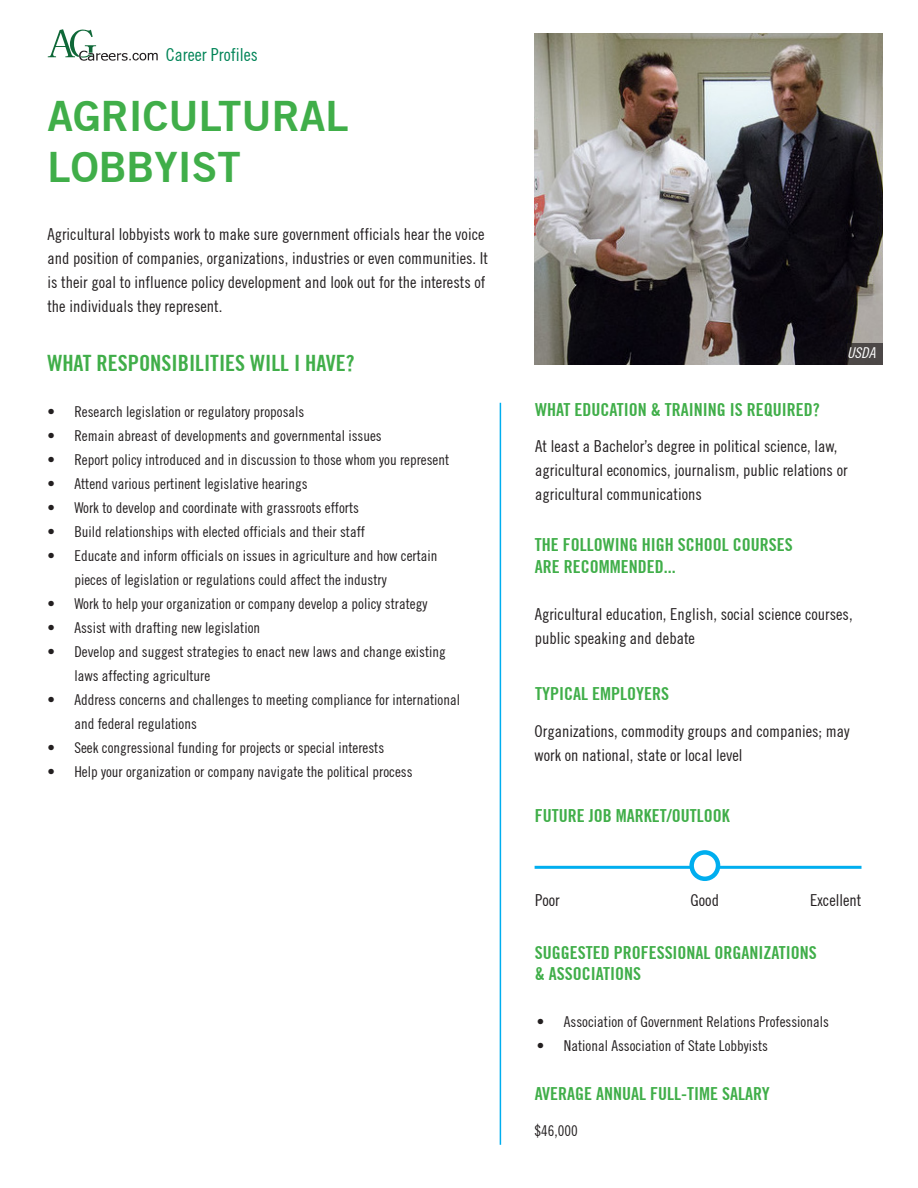
<style>
.page{position:relative;width:918px;height:1188px;background:#fff}
.page>*{position:absolute;margin:0;border:0;box-sizing:border-box;transform-origin:0 0}
.t1{font:700 42px "Trade Gothic No.2";color:#40ae49}
.t2{font:700 condensed 22.5px "Trade Gothic No.20";color:#40ae49}
.t3{font:700 condensed 18px/21.6px "Trade Gothic No.20";color:#40ae49}
.t4{font:condensed 18px "Trade Gothic No.18";color:#008457}
.t5{font:condensed 16.5px/24px "Trade Gothic No.18";color:#231f20}
.t6{font:condensed 15px/24px "Trade Gothic No.18";color:#231f20}
.t7{font:italic condensed 15px "Trade Gothic No.18";color:#fff}
</style>
<div class="page">
<img style="left:535px;top:33px;width:348px;height:331px">
<svg style="left:48px;top:29px;width:110px;height:32px"></svg>
<hr style="left:535px;top:866px;width:327px;height:3px;background:#00aeef">
<svg style="left:692px;top:852px;width:26px;height:27px"></svg>
<div style="left:689px;top:850px;width:31px;height:31px;border:4px solid #00aeef;border-radius:50%"></div>
<hr style="left:500px;top:403px;width:1px;height:742px;background:#00aeef">
<svg style="left:847px;top:343px;width:36px;height:21px"></svg>
<p class="t4" style="left:166px;top:44px;width:93px">Career Profiles</p>
<p class="t1" style="left:47px;top:90px;width:303px">AGRICULTURAL</p>
<p class="t1" style="left:47px;top:141px;width:195px">LOBBYIST</p>
<p class="t5" style="left:47px;top:222px;width:442px">Agricultural lobbyists work to make sure government officials hear the voice and position of companies, organizations, industries or even communities. It is their goal to influence policy development and look out for the interests of the individuals they represent.</p>
<p class="t2" style="left:47px;top:349px;width:309px">WHAT RESPONSIBILITIES WILL I HAVE?</p>
<p class="t6" style="left:47px;top:400px;width:258px">• Research legislation or regulatory proposals</p>
<p class="t6" style="left:47px;top:424px;width:336px">• Remain abreast of developments and governmental issues</p>
<p class="t6" style="left:47px;top:448px;width:403px">• Report policy introduced and in discussion to those whom you represent</p>
<p class="t6" style="left:47px;top:472px;width:262px">• Attend various pertinent legislative hearings</p>
<p class="t6" style="left:47px;top:496px;width:313px">• Work to develop and coordinate with grassroots efforts</p>
<p class="t6" style="left:47px;top:520px;width:319px">• Build relationships with elected officials and their staff</p>
<p class="t6" style="left:74px;top:544px;width:365px;text-indent:-27px">• Educate and inform officials on issues in agriculture and how certain pieces of legislation or regulations could affect the industry</p>
<p class="t6" style="left:47px;top:592px;width:381px">• Work to help your organization or company develop a policy strategy</p>
<p class="t6" style="left:47px;top:616px;width:214px">• Assist with drafting new legislation</p>
<p class="t6" style="left:74px;top:640px;width:373px;text-indent:-27px">• Develop and suggest strategies to enact new laws and change existing laws affecting agriculture</p>
<p class="t6" style="left:74px;top:688px;width:387px;text-indent:-27px">• Address concerns and challenges to meeting compliance for international and federal regulations</p>
<p class="t6" style="left:47px;top:736px;width:338px">• Seek congressional funding for projects or special interests</p>
<p class="t6" style="left:47px;top:760px;width:367px">• Help your organization or company navigate the political process</p>
<p class="t7" style="left:847px;top:344px;width:30px">USDA</p>
<p class="t3" style="left:535px;top:398px;width:286px">WHAT EDUCATION &amp; TRAINING IS REQUIRED?</p>
<p class="t5" style="left:535px;top:434px;width:314px">At least a Bachelor’s degree in political science, law, agricultural economics, journalism, public relations or agricultural communications</p>
<p class="t3" style="left:535px;top:534px;width:259px">THE FOLLOWING HIGH SCHOOL COURSES</p>
<p class="t3" style="left:535px;top:555px;width:142px">ARE RECOMMENDED...</p>
<p class="t5" style="left:535px;top:602px;width:319px">Agricultural education, English, social science courses, public speaking and debate</p>
<p class="t3" style="left:535px;top:683px;width:135px">TYPICAL EMPLOYERS</p>
<p class="t5" style="left:535px;top:719px;width:317px">Organizations, commodity groups and companies; may work on national, state or local level</p>
<p class="t3" style="left:535px;top:805px;width:196px">FUTURE JOB MARKET/OUTLOOK</p>
<p class="t5" style="left:535px;top:888px;width:26px">Poor</p>
<p class="t5" style="left:691px;top:888px;width:30px">Good</p>
<p class="t5" style="left:810px;top:888px;width:53px">Excellent</p>
<p class="t3" style="left:535px;top:942px;width:284px">SUGGESTED PROFESSIONAL ORGANIZATIONS &amp; ASSOCIATIONS</p>
<p class="t6" style="left:537px;top:1009px;width:293px">• Association of Government Relations Professionals</p>
<p class="t6" style="left:537px;top:1033px;width:233px">• National Association of State Lobbyists</p>
<p class="t3" style="left:535px;top:1083px;width:236px">AVERAGE ANNUAL FULL-TIME SALARY</p>
<p class="t6" style="left:534px;top:1118px;width:45px">$46,000</p>
</div>
